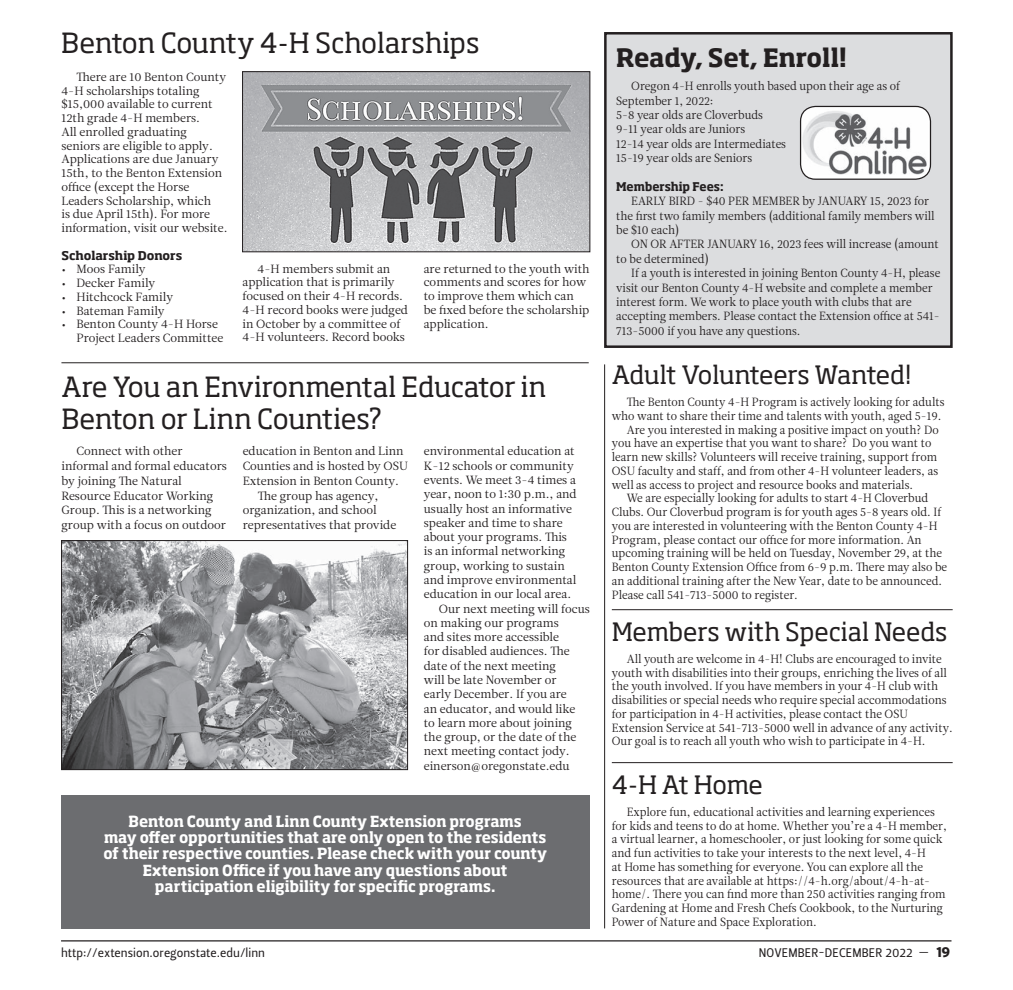
<style>
.page{position:relative;width:1013px;height:990px;background:#fff}
.page>*{position:absolute;margin:0;border:0;box-sizing:border-box;transform-origin:0 0}
.t1{font:27.5px/32.5px "Soho Std";letter-spacing:-.005em;color:#231f20}
.t2{font:25px "Soho Std";letter-spacing:-.01em;color:#231f20}
.t3{font:25px "Soho Std";letter-spacing:-.03em;color:#231f20}
.t4{font:700 25px "Soho Std";letter-spacing:-.01em;color:#231f20}
.t5{font:700 15.12px/16.4px "Soho Std";letter-spacing:-.005em;color:#fff;text-align:center;scale:.95 1}
.t6{font:12.5px "Leitura Sans Grot 2";color:#231f20}
.t7{font:11.88px/13.8px "Leitura News Roman 1";color:#231f20;scale:.95 1}
.t8{font:11.88px/13.8px "Leitura News Roman 1";color:#231f20}
.t9{font:700 11.88px "Soho Std";color:#231f20}
.t10{font:700 11.88px "Soho Std";color:#231f20;scale:.95 1}
.s1{font-family:"Leitura Sans Grot 4";font-size:15px}
</style>
<div class="page">
<hr style="left:61px;top:940px;width:890px;height:2px;background:#231f20">
<div style="left:605px;top:33px;width:346px;height:314px;background:#dcdddf"></div>
<div style="left:604px;top:32px;width:348px;height:316px;border:2px solid #231f20"></div>
<div style="left:800px;top:106px;width:130px;height:73px;background:#fff;border-radius:15px"></div>
<img style="left:800px;top:109px;width:127px;height:66px">
<div style="left:800px;top:106px;width:131px;height:74px;border:1px solid #231f20;border-radius:15px"></div>
<hr style="left:612px;top:609px;width:340px;height:1px;background:#231f20">
<hr style="left:61px;top:362px;width:527px;height:1px;background:#231f20">
<hr style="left:612px;top:762px;width:340px;height:1px;background:#231f20">
<img style="left:244px;top:73px;width:344px;height:177px">
<div style="left:242px;top:71px;width:348px;height:181px;border:1px solid #231f20"></div>
<hr style="left:604px;top:364px;width:1px;height:564px;background:#231f20">
<img style="left:63px;top:542px;width:343px;height:226px">
<div style="left:61px;top:540px;width:347px;height:230px;border:1px solid #231f20"></div>
<div style="left:61px;top:795px;width:528px;height:133px;background:#6c6d70"></div>
<p class="t1" style="left:61px;top:27px;width:420px">Benton County 4-H Scholarships</p>
<p class="t8" style="left:61px;top:70px;width:168px;text-indent:15px">There are 10 Benton County<br>4-H scholarships totaling $15,000 available to current<br>12th grade 4-H members.<br>All enrolled graduating seniors are eligible to apply.<br>Applications are due January<br>15th, to the Benton Extension office (except the Horse<br>Leaders Scholarship, which<br>is due April 15th). For more information, visit our website.</p>
<p class="t9" style="left:61px;top:247px;width:122px">Scholarship Donors</p>
<p class="t8" style="left:61px;top:262px;width:86px">• Moos Family</p>
<p class="t8" style="left:61px;top:276px;width:95px">• Decker Family</p>
<p class="t8" style="left:61px;top:290px;width:113px">• Hitchcock Family</p>
<p class="t8" style="left:61px;top:304px;width:105px">• Bateman Family</p>
<p class="t8" style="left:76px;top:318px;width:148px;text-indent:-15px">• Benton County 4-H Horse<br>Project Leaders Committee</p>
<p class="t8" style="left:242px;top:262px;width:167px;text-indent:15px">4-H members submit an application that is primarily focused on their 4-H records.<br>4-H record books were judged in October by a committee of<br>4-H volunteers. Record books</p>
<p class="t8" style="left:424px;top:262px;width:167px">are returned to the youth with comments and scores for how to improve them which can<br>be fixed before the scholarship application.</p>
<p class="t1" style="left:61px;top:370px;width:486px">Are You an Environmental Educator in<br>Benton or Linn Counties?</p>
<p class="t8" style="left:62px;top:444px;width:167px;line-height:14.8px;text-indent:15px">Connect with other informal and formal educators by joining The Natural<br>Resource Educator Working<br>Group. This is a networking group with a focus on outdoor</p>
<p class="t8" style="left:243px;top:445px;width:162px">education in Benton and Linn</p>
<p class="t8" style="left:243px;top:459px;width:167px">Counties and is hosted by OSU</p>
<p class="t8" style="left:243px;top:474px;width:158px">Extension in Benton County.</p>
<p class="t8" style="left:258px;top:489px;width:122px">The group has agency,</p>
<p class="t8" style="left:243px;top:503px;width:135px">organization, and school</p>
<p class="t8" style="left:243px;top:518px;width:155px">representatives that provide</p>
<p class="t8" style="left:424px;top:445px;width:152px">environmental education at</p>
<p class="t8" style="left:424px;top:459px;width:151px">K-12 schools or community</p>
<p class="t8" style="left:424px;top:473px;width:154px">events. We meet 3-4 times a</p>
<p class="t8" style="left:424px;top:487px;width:154px">year, noon to 1:30 p.m., and</p>
<p class="t8" style="left:424px;top:502px;width:150px">usually host an informative</p>
<p class="t8" style="left:424px;top:516px;width:140px">speaker and time to share</p>
<p class="t8" style="left:424px;top:530px;width:145px">about your programs. This</p>
<p class="t8" style="left:424px;top:545px;width:143px">is an informal networking</p>
<p class="t8" style="left:424px;top:559px;width:142px">group, working to sustain</p>
<p class="t8" style="left:424px;top:573px;width:154px">and improve environmental</p>
<p class="t8" style="left:424px;top:587px;width:149px">education in our local area.</p>
<p class="t8" style="left:439px;top:602px;width:153px">Our next meeting will focus</p>
<p class="t8" style="left:424px;top:616px;width:137px">on making our programs</p>
<p class="t8" style="left:424px;top:630px;width:137px">and sites more accessible</p>
<p class="t8" style="left:424px;top:645px;width:147px">for disabled audiences. The</p>
<p class="t8" style="left:424px;top:659px;width:134px">date of the next meeting</p>
<p class="t8" style="left:424px;top:673px;width:134px">will be late November or</p>
<p class="t8" style="left:424px;top:687px;width:145px">early December. If you are</p>
<p class="t8" style="left:424px;top:702px;width:153px">an educator, and would like</p>
<p class="t8" style="left:424px;top:716px;width:150px">to learn more about joining</p>
<p class="t8" style="left:424px;top:730px;width:154px">the group, or the date of the</p>
<p class="t8" style="left:424px;top:745px;width:147px">next meeting contact jody.</p>
<p class="t8" style="left:424px;top:759px;width:147px">einerson@oregonstate.edu</p>
<p class="t5" style="left:103px;top:812px;width:468px">Benton County and Linn County Extension programs<br>may offer opportunities that are only open to the residents of their respective counties. Please check with your county Extension Office if you have any questions about participation eligibility for specific programs.</p>
<p class="t4" style="left:616px;top:42px;width:232px">Ready, Set, Enroll!</p>
<p class="t7" style="left:616px;top:79px;width:300px;line-height:14.4px;text-indent:15px">Oregon 4-H enrolls youth based upon their age as of<br>September 1, 2022:<br>5-8 year olds are Cloverbuds<br>9-11 year olds are Juniors<br>12-14 year olds are Intermediates<br>15-19 year olds are Seniors</p>
<p class="t10" style="left:616px;top:179px;width:115px">Membership Fees:</p>
<p class="t7" style="left:631px;top:195px;width:315px">EARLY BIRD - $40 PER MEMBER by JANUARY 15, 2023 for</p>
<p class="t7" style="left:616px;top:209px;width:337px">the first two family members (additional family members will</p>
<p class="t7" style="left:616px;top:223px;width:68px">be $10 each)</p>
<p class="t7" style="left:631px;top:238px;width:325px">ON OR AFTER JANUARY 16, 2023 fees will increase (amount</p>
<p class="t7" style="left:616px;top:252px;width:99px">to be determined)</p>
<p class="t7" style="left:631px;top:266px;width:327px">If a youth is interested in joining Benton County 4-H, please</p>
<p class="t7" style="left:616px;top:281px;width:334px">visit our Benton County 4-H website and complete a member</p>
<p class="t7" style="left:616px;top:295px;width:312px">interest form. We work to place youth with clubs that are</p>
<p class="t7" style="left:616px;top:310px;width:342px">accepting members. Please contact the Extension office at 541-</p>
<p class="t7" style="left:616px;top:324px;width:195px">713-5000 if you have any questions.</p>
<p class="t3" style="left:612px;top:359px;width:301px">Adult Volunteers Wanted!</p>
<p class="t7" style="left:627px;top:395px;width:336px">The Benton County 4-H Program is actively looking for adults</p>
<p class="t7" style="left:612px;top:409px;width:348px">who want to share their time and talents with youth, aged 5-19.</p>
<p class="t7" style="left:627px;top:423px;width:330px">Are you interested in making a positive impact on youth? Do</p>
<p class="t7" style="left:612px;top:436px;width:338px">you have an expertise that you want to share? Do you want to</p>
<p class="t7" style="left:612px;top:450px;width:344px">learn new skills? Volunteers will receive training, support from</p>
<p class="t7" style="left:612px;top:464px;width:345px">OSU faculty and staff, and from other 4-H volunteer leaders, as</p>
<p class="t7" style="left:612px;top:478px;width:319px">well as access to project and resource books and materials.</p>
<p class="t7" style="left:627px;top:491px;width:319px">We are especially looking for adults to start 4-H Cloverbud</p>
<p class="t7" style="left:612px;top:505px;width:348px">Clubs. Our Cloverbud program is for youth ages 5-8 years old. If</p>
<p class="t7" style="left:612px;top:519px;width:344px">you are interested in volunteering with the Benton County 4-H</p>
<p class="t7" style="left:612px;top:533px;width:327px">Program, please contact our office for more information. An</p>
<p class="t7" style="left:612px;top:546px;width:349px">upcoming training will be held on Tuesday, November 29, at the</p>
<p class="t7" style="left:612px;top:560px;width:354px">Benton County Extension Office from 6-9 p.m. There may also be</p>
<p class="t7" style="left:612px;top:574px;width:349px">an additional training after the New Year, date to be announced.</p>
<p class="t7" style="left:612px;top:588px;width:197px">Please call 541-713-5000 to register.</p>
<p class="t2" style="left:612px;top:616px;width:337px">Members with Special Needs</p>
<p class="t7" style="left:612px;top:652px;width:360px;text-indent:15px">All youth are welcome in 4-H! Clubs are encouraged to invite youth with disabilities into their groups, enriching the lives of all the youth involved. If you have members in your 4-H club with disabilities or special needs who require special accommodations for participation in 4-H activities, please contact the OSU Extension Service at 541-713-5000 well in advance of any activity.<br>Our goal is to reach all youth who wish to participate in 4-H.</p>
<p class="t2" style="left:612px;top:769px;width:152px">4-H At Home</p>
<p class="t7" style="left:612px;top:805px;width:354px;text-indent:15px">Explore fun, educational activities and learning experiences for kids and teens to do at home. Whether you’re a 4-H member, a virtual learner, a homeschooler, or just looking for some quick and fun activities to take your interests to the next level, 4-H<br>at Home has something for everyone. You can explore all the resources that are available at https://4-h.org/about/4-h-at&shy;home/. There you can find more than 250 activities ranging from Gardening at Home and Fresh Chefs Cookbook, to the Nurturing Power of Nature and Space Exploration.</p>
<p class="t6" style="left:61px;top:944px;width:205px">http://extension.oregonstate.edu/linn</p>
<p class="t6" style="left:758px;top:944px;width:193px">November-December 2022 — <span class="s1">19</span></p>
</div>
